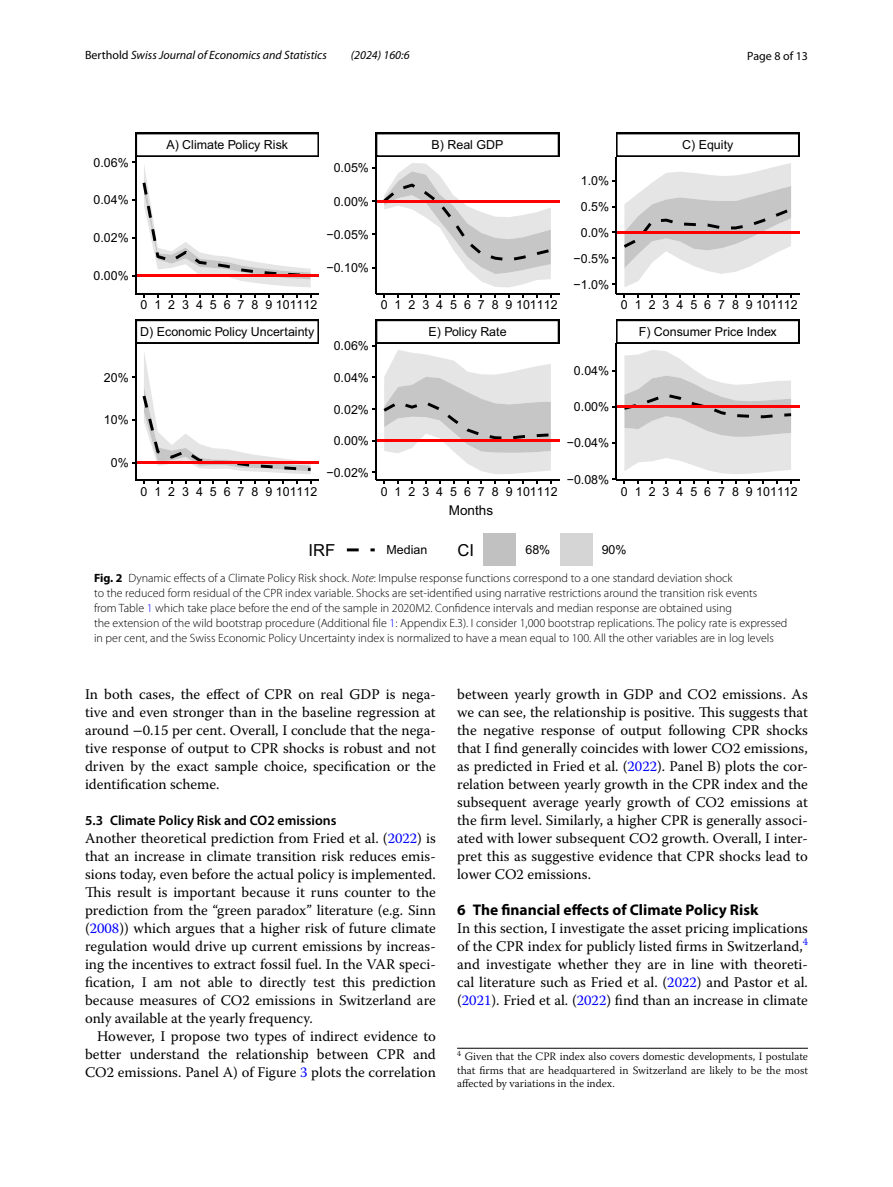
<style>
.page{position:relative;width:893px;height:1187px;background:#fff}
.page>*{position:absolute;margin:0;border:0;box-sizing:border-box;transform-origin:0 0}
.t1{font:16.65px "Arial MT2";color:#000}
.t2{font:700 15.45px "Myriad Pro";color:#000}
.t3{font:14.7px/18px "Warnock Pro";color:#000;text-align:justify}
.t4{font:600 13.8px "Myriad Pro";color:#000}
.t5{font:13.5px "Arial MT2";color:#000}
.t6{font:12.45px "Arial MT2";color:#000}
.t7{font:12.45px "Arial MT2";letter-spacing:.56em;color:#000}
.t8{font:300 12px/15px "Myriad Pro";color:#000}
.t9{font:italic 12px "Myriad Pro";color:#000}
.t10{font:12px "Myriad Pro";color:#000}
.t11{font:300 11.25px/13.5px "Warnock Pro";color:#000;text-align:justify}
.s1{font-style:normal}
.s2{font-weight:700}
.s3{font-style:italic}
.s4{color:#00f}
.s5{font-family:"STIX"}
</style>
<div class="page">
<svg style="left:143px;top:352px;width:168px;height:122px"></svg>
<hr style="left:136px;top:461px;width:183px;height:3px;background:#f00">
<svg style="left:383px;top:163px;width:168px;height:124px"></svg>
<hr style="left:376px;top:200px;width:183px;height:2px;background:#f00">
<svg style="left:624px;top:163px;width:167px;height:124px"></svg>
<hr style="left:616px;top:231px;width:183px;height:2px;background:#f00">
<svg style="left:624px;top:350px;width:167px;height:124px"></svg>
<hr style="left:616px;top:405px;width:183px;height:3px;background:#f00">
<svg style="left:136px;top:320px;width:183px;height:23px"></svg>
<svg style="left:616px;top:320px;width:183px;height:23px"></svg>
<svg style="left:376px;top:133px;width:183px;height:24px"></svg>
<svg style="left:616px;top:133px;width:183px;height:24px"></svg>
<hr style="left:136px;top:479px;width:183px;height:2px;background:#000">
<hr style="left:376px;top:479px;width:183px;height:2px;background:#000">
<hr style="left:616px;top:479px;width:183px;height:2px;background:#000">
<hr style="left:136px;top:293px;width:183px;height:1px;background:#000">
<hr style="left:376px;top:293px;width:183px;height:1px;background:#000">
<hr style="left:616px;top:293px;width:183px;height:1px;background:#000">
<hr style="left:615px;top:157px;width:2px;height:136px;background:#000">
<hr style="left:615px;top:343px;width:2px;height:137px;background:#000">
<hr style="left:375px;top:157px;width:2px;height:136px;background:#000">
<hr style="left:375px;top:343px;width:2px;height:137px;background:#000">
<svg style="left:372px;top:320px;width:187px;height:154px"></svg>
<hr style="left:135px;top:157px;width:1px;height:136px;background:#000">
<svg style="left:132px;top:133px;width:187px;height:154px"></svg>
<hr style="left:135px;top:343px;width:1px;height:137px;background:#000">
<svg style="left:347px;top:548px;width:12px;height:3px"></svg>
<svg style="left:370px;top:548px;width:5px;height:3px"></svg>
<div style="left:483px;top:533px;width:33px;height:33px;background:#c1c1c1"></div>
<div style="left:560px;top:533px;width:32px;height:33px;background:#d5d5d5"></div>
<hr style="left:457px;top:1047px;width:351px;height:1px;background:#000">
<p class="t9" style="left:85px;top:48px;width:243px"><span class="s1">Berthold</span> Swiss Journal of Economics and Statistics</p>
<p class="t9" style="left:351px;top:48px;width:60px">(2024) 160:6</p>
<p class="t10" style="left:747px;top:48px;width:62px">Page 8 of 13</p>
<p class="t6" style="left:94px;top:154px;width:37px">0.06%</p>
<p class="t6" style="left:94px;top:192px;width:37px">0.04%</p>
<p class="t6" style="left:94px;top:230px;width:37px">0.02%</p>
<p class="t6" style="left:94px;top:267px;width:37px">0.00%</p>
<p class="t6" style="left:104px;top:369px;width:26px">20%</p>
<p class="t6" style="left:104px;top:412px;width:26px">10%</p>
<p class="t6" style="left:111px;top:454px;width:19px">0%</p>
<p class="t6" style="left:166px;top:137px;width:123px">A) Climate Policy Risk</p>
<p class="t6" style="left:432px;top:137px;width:73px">B) Real GDP</p>
<p class="t6" style="left:682px;top:137px;width:53px">C) Equity</p>
<p class="t6" style="left:334px;top:160px;width:37px">0.05%</p>
<p class="t6" style="left:334px;top:193px;width:37px">0.00%</p>
<p class="t6" style="left:326px;top:226px;width:44px">−0.05%</p>
<p class="t6" style="left:326px;top:259px;width:44px">−0.10%</p>
<p class="t6" style="left:581px;top:172px;width:30px">1.0%</p>
<p class="t6" style="left:581px;top:198px;width:30px">0.5%</p>
<p class="t6" style="left:581px;top:224px;width:30px">0.0%</p>
<p class="t6" style="left:574px;top:250px;width:37px">−0.5%</p>
<p class="t6" style="left:574px;top:276px;width:37px">−1.0%</p>
<p class="t7" style="left:140px;top:297px;width:178px">0123456789101112</p>
<p class="t7" style="left:381px;top:297px;width:179px">0123456789101112</p>
<p class="t7" style="left:621px;top:297px;width:178px">0123456789101112</p>
<p class="t6" style="left:140px;top:323px;width:176px">D) Economic Policy Uncertainty</p>
<p class="t6" style="left:428px;top:323px;width:80px">E) Policy Rate</p>
<p class="t6" style="left:639px;top:323px;width:140px">F) Consumer Price Index</p>
<p class="t6" style="left:334px;top:338px;width:37px">0.06%</p>
<p class="t6" style="left:334px;top:369px;width:37px">0.04%</p>
<p class="t6" style="left:334px;top:401px;width:37px">0.02%</p>
<p class="t6" style="left:334px;top:432px;width:37px">0.00%</p>
<p class="t6" style="left:326px;top:464px;width:44px">−0.02%</p>
<p class="t6" style="left:574px;top:362px;width:37px">0.04%</p>
<p class="t6" style="left:574px;top:399px;width:37px">0.00%</p>
<p class="t6" style="left:567px;top:435px;width:44px">−0.04%</p>
<p class="t6" style="left:567px;top:471px;width:44px">−0.08%</p>
<p class="t7" style="left:140px;top:483px;width:178px">0123456789101112</p>
<p class="t7" style="left:381px;top:483px;width:179px">0123456789101112</p>
<p class="t7" style="left:621px;top:483px;width:178px">0123456789101112</p>
<p class="t5" style="left:449px;top:501px;width:46px">Months</p>
<p class="t1" style="left:308px;top:539px;width:28px">IRF</p>
<p class="t6" style="left:386px;top:542px;width:42px">Median</p>
<p class="t1" style="left:458px;top:539px;width:18px">CI</p>
<p class="t6" style="left:525px;top:542px;width:26px">68%</p>
<p class="t6" style="left:602px;top:542px;width:26px">90%</p>
<p class="t8" style="left:94px;top:570px;width:695px"><span class="s2">Fig. 2</span> Dynamic effects of a Climate Policy Risk shock. <span class="s3">Note</span>: Impulse response functions correspond to a one standard deviation shock<br>to the reduced form residual of the CPR index variable. Shocks are set-identified using narrative restrictions around the transition risk events<br>from Table <span class="s4">1</span> which take place before the end of the sample in 2020M2. Confidence intervals and median response are obtained using<br>the extension of the wild bootstrap procedure (Additional file <span class="s4">1</span>: Appendix E.3). I consider 1,000 bootstrap replications. The policy rate is expressed in per cent, and the Swiss Economic Policy Uncertainty index is normalized to have a mean equal to 100. All the other variables are in log levels</p>
<p class="t3" style="left:85px;top:684px;width:352px">In both cases, the effect of CPR on real GDP is nega&shy;tive and even stronger than in the baseline regression at around <span class="s5">−</span>0.15 per cent. Overall, I conclude that the nega&shy;tive response of output to CPR shocks is robust and not driven by the exact sample choice, specification or the identification scheme.</p>
<p class="t4" style="left:85px;top:811px;width:253px">5.3 Climate Policy Risk and CO2 emissions</p>
<p class="t3" style="left:85px;top:828px;width:352px">Another theoretical prediction from Fried et al. (<span class="s4">2022</span>) is that an increase in climate transition risk reduces emis&shy;sions today, even before the actual policy is implemented.<br>This result is important because it runs counter to the prediction from the “green paradox” literature (e.g. Sinn (<span class="s4">2008</span>)) which argues that a higher risk of future climate regulation would drive up current emissions by increas&shy;ing the incentives to extract fossil fuel. In the VAR speci&shy;fication, I am not able to directly test this prediction because measures of CO2 emissions in Switzerland are only available at the yearly frequency.</p>
<p class="t3" style="left:85px;top:1026px;width:352px;text-indent:12px">However, I propose two types of indirect evidence to better understand the relationship between CPR and CO2 emissions. Panel A) of Figure <span class="s4">3</span> plots the correlation</p>
<p class="t3" style="left:457px;top:684px;width:352px">between yearly growth in GDP and CO2 emissions. As we can see, the relationship is positive. This suggests that the negative response of output following CPR shocks that I find generally coincides with lower CO2 emissions, as predicted in Fried et al. (<span class="s4">2022</span>). Panel B) plots the cor&shy;relation between yearly growth in the CPR index and the subsequent average yearly growth of CO2 emissions at the firm level. Similarly, a higher CPR is generally associ&shy;ated with lower subsequent CO2 growth. Overall, I inter&shy;pret this as suggestive evidence that CPR shocks lead to lower CO2 emissions.</p>
<p class="t2" style="left:457px;top:899px;width:303px">6 The financial effects of Climate Policy Risk</p>
<p class="t3" style="left:457px;top:918px;width:352px">In this section, I investigate the asset pricing implications of the CPR index for publicly listed firms in Switzerland,<sup>4 </sup>and investigate whether they are in line with theoreti&shy;cal literature such as Fried et al. (<span class="s4">2022</span>) and Pastor et al. (<span class="s4">2021</span>). Fried et al. (<span class="s4">2022</span>) find than an increase in climate</p>
<p class="t11" style="left:457px;top:1049px;width:352px"><sup>4</sup> Given that the CPR index also covers domestic developments, I postulate that firms that are headquartered in Switzerland are likely to be the most affected by variations in the index.</p>
</div>
